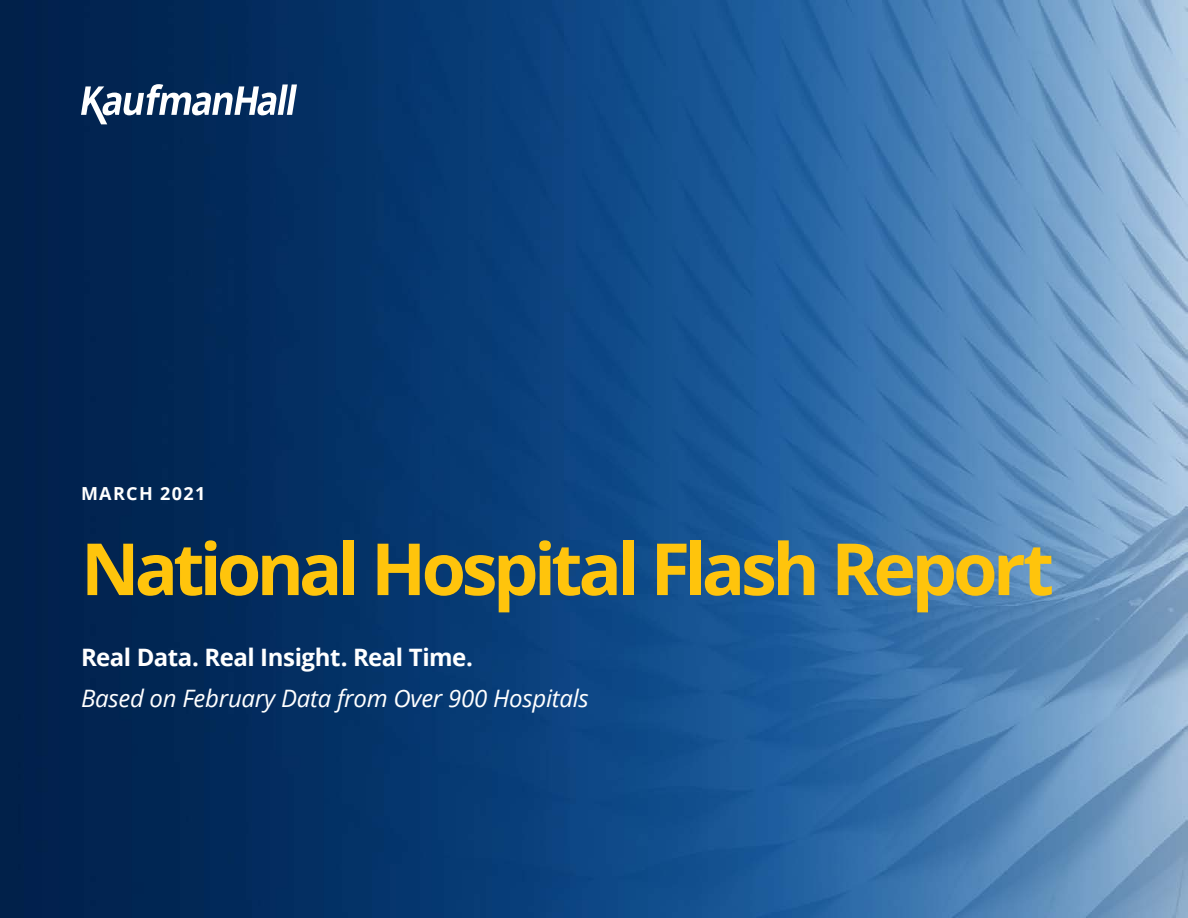
<style>
.page{position:relative;width:1188px;height:918px;background:#fff}
.page>*{position:absolute;margin:0;border:0;box-sizing:border-box;transform-origin:0 0}
.t1{font:700 72px "Open Sans";letter-spacing:-.065em;color:#ffc40c}
.t2{font:italic 24px "Open Sans";letter-spacing:-.01em;color:#fff}
.t3{font:700 24px "Open Sans";letter-spacing:-.02em;color:#fff}
.t4{font:700 18px "Open Sans";letter-spacing:.075em;color:#fff}
</style>
<div class="page">
<img style="left:0;top:0;width:1188px;height:918px">
<svg style="left:81px;top:84px;width:216px;height:40px"></svg>
<p class="t4" style="left:81px;top:481px;width:126px">March 2021</p>
<h1 class="t1" style="left:81px;top:518px;width:975px">National Hospital Flash Report</h1>
<p class="t3" style="left:81px;top:641px;width:394px">Real Data. Real Insight. Real Time.</p>
<p class="t2" style="left:81px;top:682px;width:509px">Based on February Data from Over 900 Hospitals</p>
</div>
